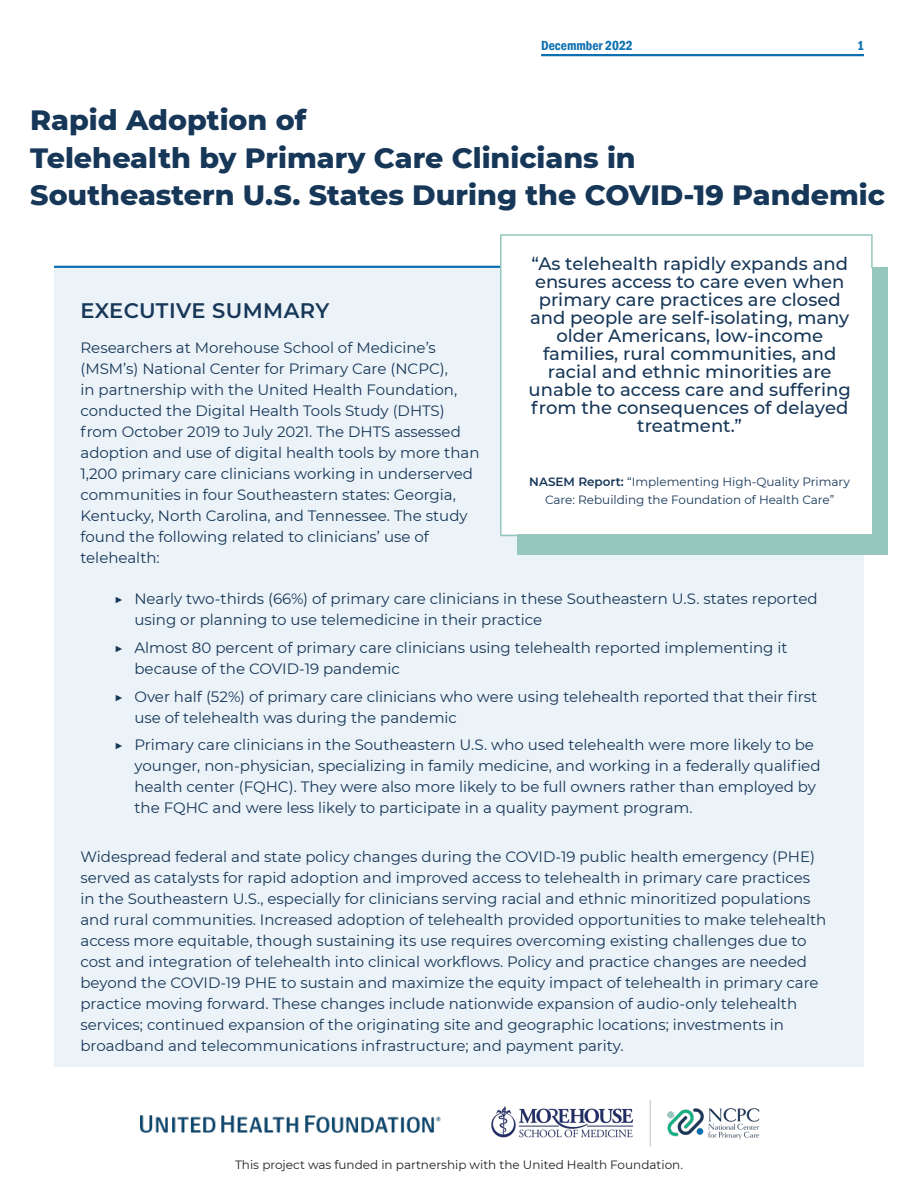
<style>
.page{position:relative;width:918px;height:1188px;background:#fff}
.page>*{position:absolute;margin:0;border:0;box-sizing:border-box;transform-origin:0 0}
.t1{font:800 28.5px "Montserrat";color:#173758}
.Subtitle1{font:600 21px "Montserrat";letter-spacing:.015em;color:#173758}
.t2{font:500 18px/18px "Montserrat";color:#173758;text-align:center}
.Body{font:15px/21px "Montserrat";color:#173758}
.t3{font:600 condensed 13.5px "Franklin Gothic";color:#0d70b0}
.t4{font:12px/18px "Montserrat";color:#173758;text-align:center}
.t5{font:12px "Montserrat";color:#231f20}
.s1{font-weight:600}
</style>
<div class="page">
<div style="left:54px;top:267px;width:810px;height:800px;background:#ecf3f8"></div>
<img style="left:491px;top:1100px;width:269px;height:47px">
<img style="left:140px;top:1115px;width:300px;height:17px">
<hr style="left:541px;top:54px;width:323px;height:2px;background:#0d70b0">
<hr style="left:54px;top:266px;width:793px;height:2px;background:#0d70b0">
<svg style="left:500px;top:535px;width:17px;height:1px"></svg>
<div style="left:517px;top:267px;width:371px;height:288px;background:#95c7bd"></div>
<div style="left:501px;top:234px;width:370px;height:300px;background:#fff"></div>
<hr style="left:500px;top:235px;width:2px;height:300px;background:#95c7bd">
<hr style="left:500px;top:234px;width:372px;height:2px;background:#95c7bd">
<hr style="left:871px;top:234px;width:2px;height:34px;background:#95c7bd">
<p class="t3" style="left:541px;top:37px;width:93px">Decemmber 2022</p>
<p class="t3" style="left:857px;top:37px;width:8px">1</p>
<p class="t1" style="left:30px;top:99px;width:278px">Rapid Adoption of</p>
<p class="t1" style="left:30px;top:137px;width:607px">Telehealth by Primary Care Clinicians in</p>
<p class="t1" style="left:30px;top:174px;width:856px">Southeastern U.S. States During the COVID-19 Pandemic</p>
<p class="t2" style="left:529px;top:254px;width:324px">“As telehealth rapidly expands and ensures access to care even when primary care practices are closed and people are self-isolating, many older Americans, low-income families, rural communities, and racial and ethnic minorities are unable to access care and suffering from the consequences of delayed treatment.”</p>
<p class="Subtitle1" style="left:80px;top:296px;width:250px">EXECUTIVE SUMMARY</p>
<p class="Body" style="left:80px;top:337px;width:401px">Researchers at Morehouse School of Medicine’s (MSM’s) National Center for Primary Care (NCPC),<br>in partnership with the United Health Foundation, conducted the Digital Health Tools Study (DHTS) from October 2019 to July 2021. The DHTS assessed adoption and use of digital health tools by more than 1,200 primary care clinicians working in underserved communities in four Southeastern states: Georgia, Kentucky, North Carolina, and Tennessee. The study found the following related to clinicians’ use of telehealth:</p>
<p class="Body" style="left:134px;top:588px;width:685px;text-indent:-20px">▶ Nearly two-thirds (66%) of primary care clinicians in these Southeastern U.S. states reported using or planning to use telemedicine in their practice</p>
<p class="Body" style="left:134px;top:637px;width:655px;text-indent:-20px">▶ Almost 80 percent of primary care clinicians using telehealth reported implementing it because of the COVID-19 pandemic</p>
<p class="Body" style="left:134px;top:685px;width:684px;text-indent:-20px">▶ Over half (52%) of primary care clinicians who were using telehealth reported that their first use of telehealth was during the pandemic</p>
<p class="Body" style="left:134px;top:734px;width:688px;text-indent:-20px">▶ Primary care clinicians in the Southeastern U.S. who used telehealth were more likely to be younger, non-physician, specializing in family medicine, and working in a federally qualified health center (FQHC). They were also more likely to be full owners rather than employed by the FQHC and were less likely to participate in a quality payment program.</p>
<p class="Body" style="left:80px;top:846px;width:747px">Widespread federal and state policy changes during the COVID-19 public health emergency (PHE) served as catalysts for rapid adoption and improved access to telehealth in primary care practices in the Southeastern U.S., especially for clinicians serving racial and ethnic minoritized populations and rural communities. Increased adoption of telehealth provided opportunities to make telehealth access more equitable, though sustaining its use requires overcoming existing challenges due to cost and integration of telehealth into clinical workflows. Policy and practice changes are needed beyond the COVID-19 PHE to sustain and maximize the equity impact of telehealth in primary care practice moving forward. These changes include nationwide expansion of audio-only telehealth services; continued expansion of the originating site and geographic locations; investments in broadband and telecommunications infrastructure; and payment parity.</p>
<p class="t4" style="left:529px;top:472px;width:322px"><span class="s1">NASEM Report:</span> “Implementing High-Quality Primary<br>Care: Rebuilding the Foundation of Health Care”</p>
<p class="t5" style="left:235px;top:1156px;width:449px">This project was funded in partnership with the United Health Foundation.</p>
</div>
